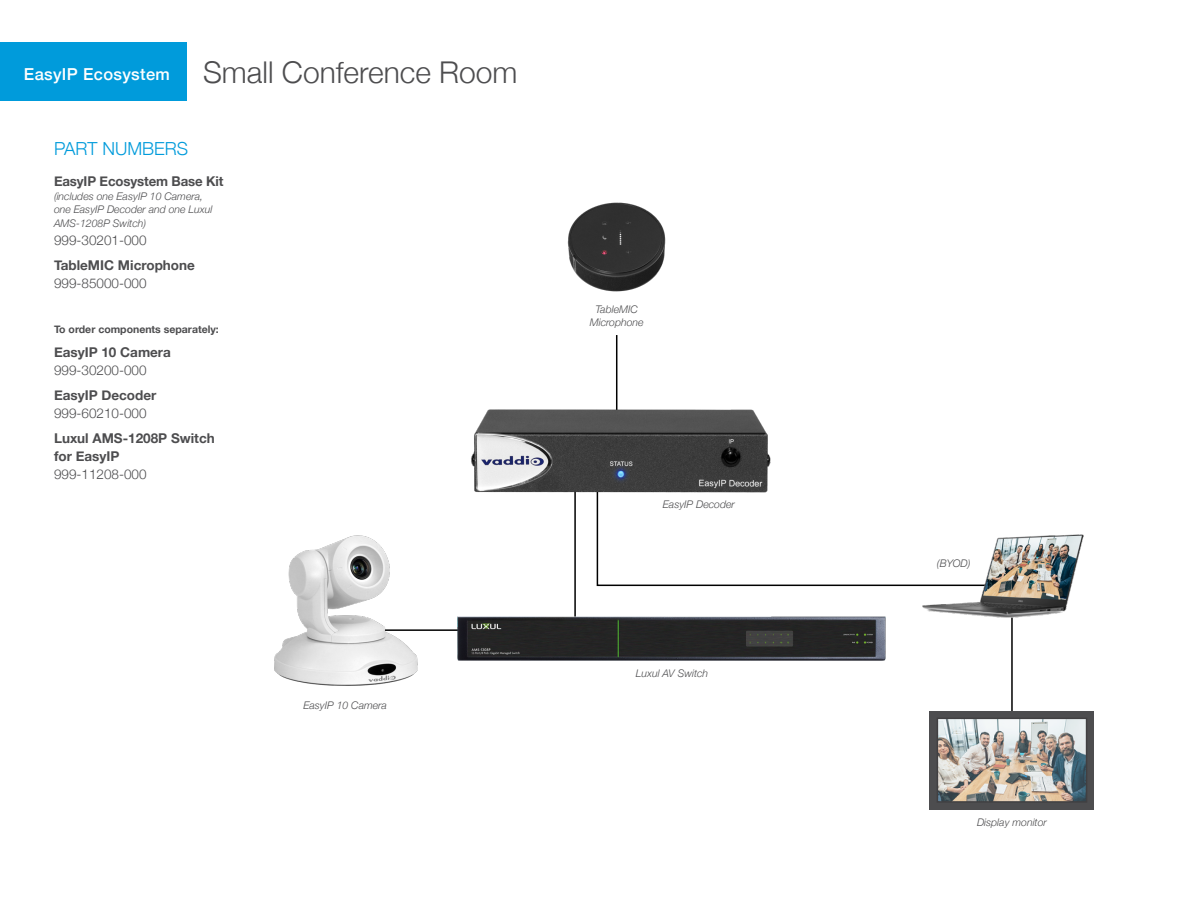
<style>
.page{position:relative;width:1188px;height:918px;background:#fff}
.page>*{position:absolute;margin:0;border:0;box-sizing:border-box;transform-origin:0 0}
.t1{font:300 30px "Helvetica Neue";color:#4d4d4f}
.t2{font:300 18px "Helvetica Neue";color:#009bdb}
.t3{font:700 13.5px/18px "Helvetica Neue";color:#4d4d4f}
.t4{font:300 13.5px "Helvetica Neue";color:#4d4d4f}
.t5{font:italic 300 10.5px/13.5px "Helvetica Neue";color:#4d4d4f}
.t6{font:700 10.5px "Helvetica Neue";color:#4d4d4f}
.s1{font-weight:500;font-size:16.5px;color:#fff}
</style>
<div class="page">
<div style="left:0;top:42px;width:187px;height:59px;background:#009bdb"></div>
<hr style="left:353px;top:629px;width:125px;height:2px;background:#000">
<hr style="left:1011px;top:600px;width:2px;height:145px;background:#000">
<hr style="left:616px;top:335px;width:1px;height:78px;background:#000">
<hr style="left:574px;top:490px;width:2px;height:137px;background:#000">
<svg style="left:596px;top:503px;width:323px;height:84px"></svg>
<img style="left:274px;top:535px;width:152px;height:151px">
<img style="left:471px;top:397px;width:300px;height:106px">
<img style="left:442px;top:609px;width:444px;height:52px">
<img style="left:919px;top:534px;width:164px;height:90px">
<img style="left:567px;top:202px;width:99px;height:90px">
<div style="left:930px;top:711px;width:164px;height:99px;background:#4d4d4f"></div>
<img style="left:940px;top:721px;width:144px;height:79px">
<div style="left:937px;top:718px;width:150px;height:85px;border:2px solid #414042"></div>
<h1 class="t1" style="left:24px;top:48px;width:495px"><span class="s1">EasyIP Ecosystem</span> Small Conference Room</h1>
<h2 class="t2" style="left:54px;top:134px;width:136px">PART NUMBERS</h2>
<p class="t3" style="left:54px;top:173px;width:171px">EasyIP Ecosystem Base Kit</p>
<p class="t5" style="left:54px;top:189px;width:160px">(includes one EasyIP 10 Camera, one EasyIP Decoder and one Luxul<br>AMS-1208P Switch)</p>
<p class="t4" style="left:54px;top:229px;width:94px">999-30201-000</p>
<p class="t3" style="left:54px;top:256px;width:142px">TableMIC Microphone</p>
<p class="t4" style="left:54px;top:272px;width:94px">999-85000-000</p>
<p class="t6" style="left:54px;top:321px;width:166px">To order components separately:</p>
<p class="t3" style="left:54px;top:344px;width:118px">EasyIP 10 Camera</p>
<p class="t4" style="left:54px;top:360px;width:94px">999-30200-000</p>
<p class="t3" style="left:54px;top:387px;width:104px">EasyIP Decoder</p>
<p class="t4" style="left:54px;top:402px;width:94px">999-60210-000</p>
<p class="t3" style="left:54px;top:429px;width:162px">Luxul AMS-1208P Switch for EasyIP</p>
<p class="t4" style="left:54px;top:463px;width:94px">999-11208-000</p>
<p class="t5" style="left:303px;top:698px;width:85px">EasyIP 10 Camera</p>
<p class="t5" style="left:590px;top:301px;width:55px;text-align:center">TableMIC<br>Microphone</p>
<p class="t5" style="left:663px;top:497px;width:73px">EasyIP Decoder</p>
<p class="t5" style="left:636px;top:666px;width:74px">Luxul AV Switch</p>
<p class="t5" style="left:937px;top:556px;width:35px">(BYOD)</p>
<p class="t5" style="left:977px;top:815px;width:71px">Display monitor</p>
</div>
